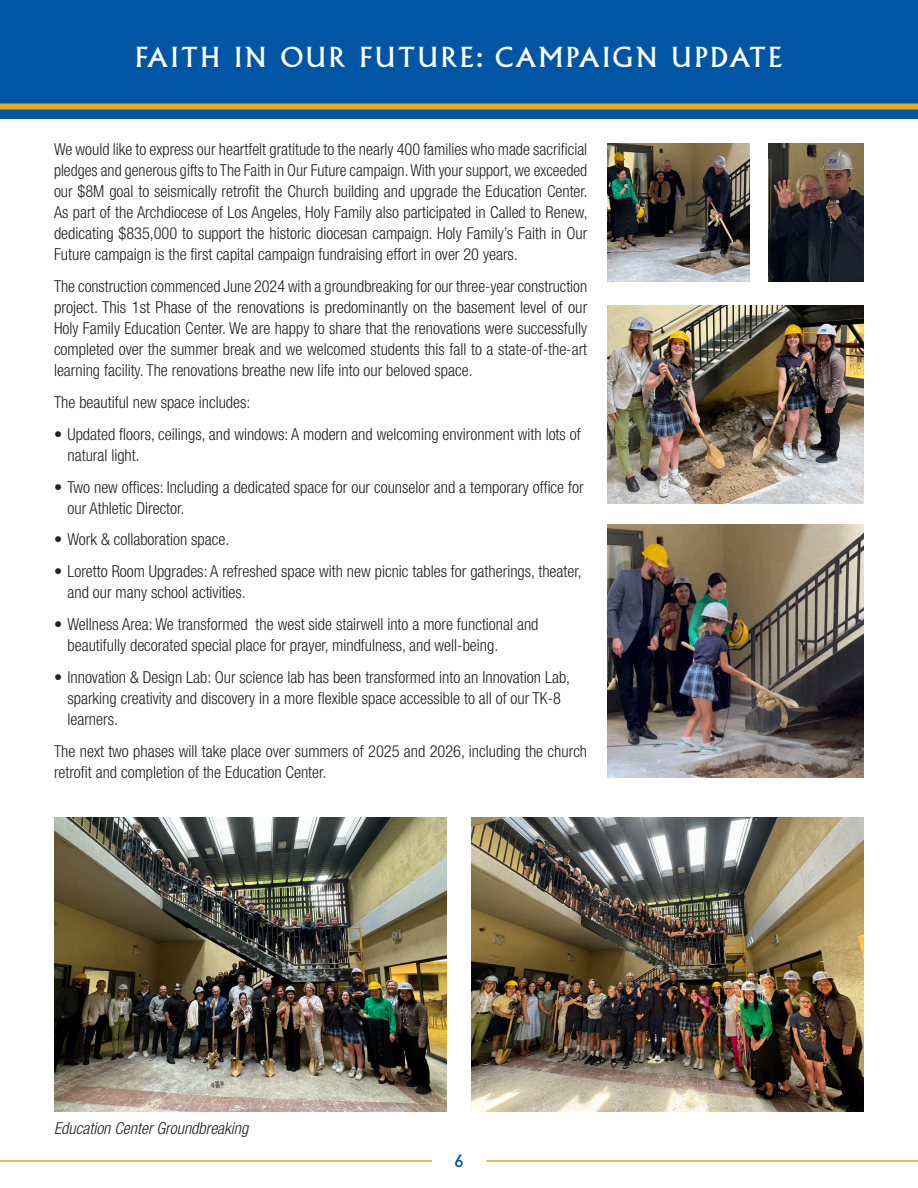
<style>
.page{position:relative;width:918px;height:1188px;background:#fff}
.page>*{position:absolute;margin:0;border:0;box-sizing:border-box;transform-origin:0 0}
.HF_Headline{font:27px "Albertus";letter-spacing:.1em;color:#fff}
.HF_Paragraph{font:300 condensed 16.5px/21px "Helvetica Neue LT Pro";color:#231f20}
.HF_Paragraph-2{font:italic 300 condensed 16.5px "Helvetica Neue LT Pro";color:#231f20}
.HF_Headline-2{font:16.5px "Albertus";color:#0155a5}
</style>
<div class="page">
<hr style="left:0;top:1160px;width:432px;height:2px;background:#e1ab21">
<hr style="left:486px;top:1160px;width:432px;height:2px;background:#e1ab21">
<div style="left:0;top:0;width:918px;height:119px;background:#0155a5"></div>
<div style="left:0;top:103px;width:918px;height:6px;background:#e1ab21"></div>
<img style="left:472px;top:817px;width:392px;height:294px">
<img style="left:608px;top:525px;width:256px;height:253px">
<img style="left:608px;top:144px;width:141px;height:137px">
<img style="left:768px;top:144px;width:96px;height:137px">
<img style="left:54px;top:817px;width:392px;height:294px">
<img style="left:608px;top:305px;width:256px;height:198px">
<p class="HF_Headline" style="left:136px;top:41px;width:648px">FAITH IN OUR FUTURE: CAMPAIGN UPDATE</p>
<p class="HF_Paragraph" style="left:54px;top:139px;width:535px;text-align:justify">We would like to express our heartfelt gratitude to the nearly 400 families who made sacrificial pledges and generous gifts to The Faith in Our Future campaign. With your support, we exceeded our $8M goal to seismically retrofit the Church building and upgrade the Education Center.<br>As part of the Archdiocese of Los Angeles, Holy Family also participated in Called to Renew, dedicating $835,000 to support the historic diocesan campaign. Holy Family’s Faith in Our Future campaign is the first capital campaign fundraising effort in over 20 years.</p>
<p class="HF_Paragraph" style="left:54px;top:276px;width:535px;text-align:justify">The construction commenced June 2024 with a groundbreaking for our three-year construction project. This 1st Phase of the renovations is predominantly on the basement level of our Holy Family Education Center. We are happy to share that the renovations were successfully completed over the summer break and we welcomed students this fall to a state-of-the-art learning facility. The renovations breathe new life into our beloved space.</p>
<p class="HF_Paragraph" style="left:54px;top:392px;width:198px">The beautiful new space includes:</p>
<p class="HF_Paragraph" style="left:68px;top:423px;width:515px;text-indent:-14px">• Updated floors, ceilings, and windows: A modern and welcoming environment with lots of natural light.</p>
<p class="HF_Paragraph" style="left:68px;top:476px;width:518px;text-indent:-14px">• Two new offices: Including a dedicated space for our counselor and a temporary office for our Athletic Director.</p>
<p class="HF_Paragraph" style="left:54px;top:529px;width:177px">• Work &amp; collaboration space.</p>
<p class="HF_Paragraph" style="left:68px;top:561px;width:516px;text-indent:-14px">• Loretto Room Upgrades: A refreshed space with new picnic tables for gatherings, theater, and our many school activities.</p>
<p class="HF_Paragraph" style="left:68px;top:614px;width:473px;text-indent:-14px">• Wellness Area: We transformed the west side stairwell into a more functional and beautifully decorated special place for prayer, mindfulness, and well-being.</p>
<p class="HF_Paragraph" style="left:68px;top:666px;width:504px;text-indent:-14px">• Innovation &amp; Design Lab: Our science lab has been transformed into an Innovation Lab, sparking creativity and discovery in a more flexible space accessible to all of our TK-8 learners.</p>
<p class="HF_Paragraph" style="left:54px;top:740px;width:535px">The next two phases will take place over summers of 2025 and 2026, including the church retrofit and completion of the Education Center.</p>
<p class="HF_Paragraph-2" style="left:54px;top:1119px;width:196px">Education Center Groundbreaking</p>
<p class="HF_Headline-2" style="left:455px;top:1152px;width:10px">6</p>
</div>
